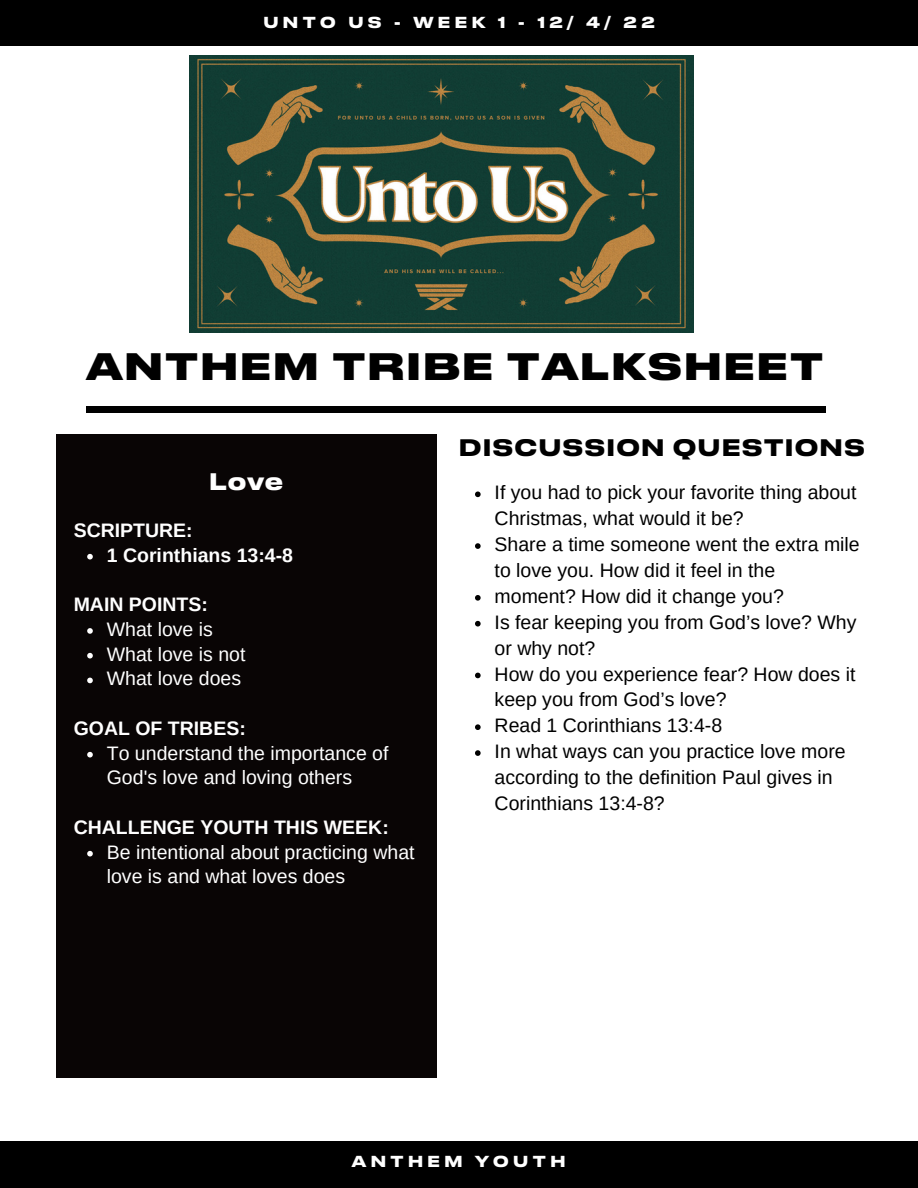
<style>
.page{position:relative;width:918px;height:1188px;background:#fff}
.page>*{position:absolute;margin:0;border:0;box-sizing:border-box;transform-origin:0 0}
.t1{font:800 36px "Druk Text Wide Cyr";letter-spacing:.02em;color:#000}
.t2{font:700 22.5px "Druk Text Wide Cyr";letter-spacing:.02em;color:#000}
.t3{font:700 22.5px "Druk Text Wide Cyr";color:#fff}
.t4{font:19.5px/25.8px "Arimo";color:#000}
.t5{font:19.5px/24.8px "Arimo";color:#fff}
.t6{font:700 19.5px "Arimo";color:#fff}
.t7{font:700 15px "Druk Text Wide Cyr";letter-spacing:.25em;color:#fff}
</style>
<div class="page">
<div style="left:0;top:0;width:918px;height:46px;background:#000"></div>
<div style="left:87px;top:406px;width:739px;height:7px;background:#000"></div>
<div style="left:56px;top:434px;width:380px;height:644px;background:#090505"></div>
<div style="left:0;top:1141px;width:918px;height:47px;background:#000"></div>
<img style="left:189px;top:56px;width:504px;height:277px">
<svg style="left:87px;top:554px;width:6px;height:5px"></svg>
<svg style="left:87px;top:628px;width:6px;height:6px"></svg>
<svg style="left:87px;top:653px;width:6px;height:5px"></svg>
<svg style="left:87px;top:678px;width:6px;height:5px"></svg>
<svg style="left:87px;top:752px;width:6px;height:5px"></svg>
<svg style="left:87px;top:851px;width:6px;height:5px"></svg>
<svg style="left:475px;top:492px;width:6px;height:5px"></svg>
<svg style="left:475px;top:543px;width:6px;height:6px"></svg>
<svg style="left:475px;top:595px;width:6px;height:6px"></svg>
<svg style="left:475px;top:621px;width:6px;height:6px"></svg>
<svg style="left:475px;top:673px;width:6px;height:5px"></svg>
<svg style="left:475px;top:724px;width:6px;height:6px"></svg>
<svg style="left:475px;top:750px;width:6px;height:6px"></svg>
<p class="t7" style="left:263px;top:12px;width:393px">UNTO US - WEEK 1 - 12/ 4/ 22</p>
<h1 class="t1" style="left:86px;top:341px;width:740px">ANTHEM TRIBE TALKSHEET</h1>
<p class="t6" style="left:74px;top:519px;width:121px">SCRIPTURE:</p>
<p class="t3" style="left:209px;top:466px;width:76px">Love</p>
<p class="t6" style="left:107px;top:544px;width:188px">1 Corinthians 13:4-8</p>
<p class="t6" style="left:74px;top:594px;width:136px">MAIN POINTS:</p>
<p class="t5" style="left:107px;top:617px;width:140px">What love is<br>What love is not<br>What love does</p>
<p class="t6" style="left:74px;top:717px;width:174px">GOAL OF TRIBES:</p>
<p class="t5" style="left:107px;top:741px;width:283px">To understand the importance of<br>God's love and loving others</p>
<p class="t6" style="left:74px;top:816px;width:317px">CHALLENGE YOUTH THIS WEEK:</p>
<p class="t5" style="left:107px;top:840px;width:309px">Be intentional about practicing what love is and what loves does</p>
<p class="t2" style="left:459px;top:432px;width:408px">DISCUSSION QUESTIONS</p>
<p class="t4" style="left:495px;top:480px;width:367px">If you had to pick your favorite thing about<br>Christmas, what would it be?<br>Share a time someone went the extra mile to love you. How did it feel in the moment? How did it change you?<br>Is fear keeping you from God’s love? Why or why not?<br>How do you experience fear? How does it keep you from God’s love?<br>Read 1 Corinthians 13:4-8<br>In what ways can you practice love more according to the definition Paul gives in<br>Corinthians 13:4-8?</p>
<p class="t7" style="left:352px;top:1151px;width:216px">ANTHEM YOUTH</p>
</div>
